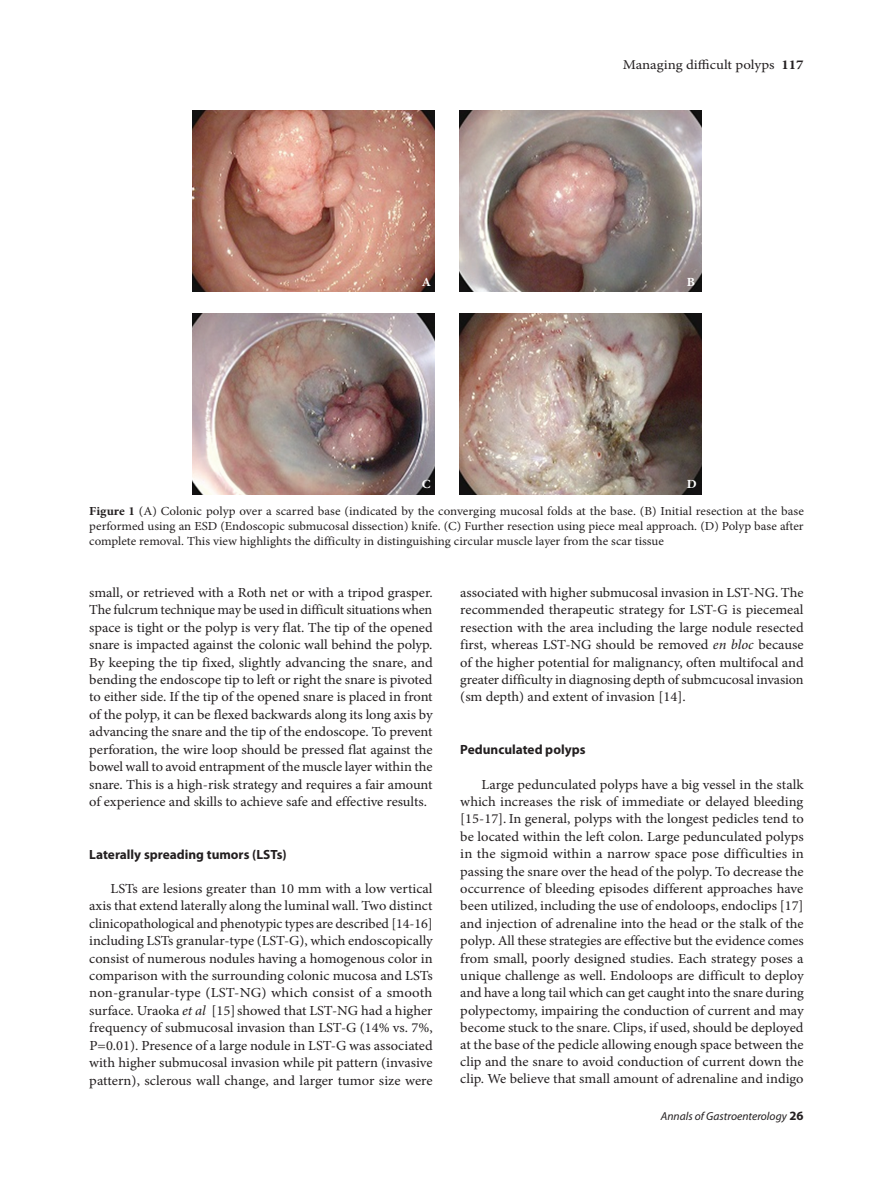
<style>
.page{position:relative;width:893px;height:1191px;background:#fff}
.page>*{position:absolute;margin:0;border:0;box-sizing:border-box;transform-origin:0 0}
.t1{font:13.8px/17.4px "Minion Pro";letter-spacing:-.005em;color:#231f20;text-align:justify;scale:1.05 1}
.t2{font:13.5px "Minion Pro";color:#231f20;scale:1.1 1}
.t3{font:700 13.35px "Myriad Pro";color:#231f20}
.t4{font:700 12.45px "Minion Pro";color:#fff;scale:1.05 1}
.t5{font:12.3px/14.7px "Minion Pro";color:#231f20;text-align:justify;scale:1.05 1}
.t6{font:italic 11.55px "Myriad Pro";color:#231f20}
.s1{font-weight:700}
.s2{font-style:italic}
.s3{font-weight:700;font-style:normal;font-size:12.75px}
</style>
<div class="page">
<img style="left:193px;top:111px;width:242px;height:180px">
<img style="left:193px;top:313px;width:242px;height:181px">
<img style="left:460px;top:111px;width:242px;height:180px">
<img style="left:460px;top:313px;width:242px;height:181px">
<p class="t4" style="left:422px;top:273px;width:10px">A</p>
<p class="t2" style="left:623px;top:56px;width:166px">Managing difficult polyps <span class="s1">117</span></p>
<p class="t4" style="left:687px;top:273px;width:9px">B</p>
<p class="t4" style="left:422px;top:475px;width:10px">C</p>
<p class="t4" style="left:687px;top:475px;width:11px">D</p>
<p class="t5" style="left:89px;top:504px;width:682px"><span class="s1">Figure 1</span> (A) Colonic polyp over a scarred base (indicated by the converging mucosal folds at the base. (B) Initial resection at the base performed using an ESD (Endoscopic submucosal dissection) knife. (C) Further resection using piece meal approach. (D) Polyp base after complete removal. This view highlights the difficulty in distinguishing circular muscle layer from the scar tissue</p>
<p class="t1" style="left:89px;top:584px;width:329px">small, or retrieved with a Roth net or with a tripod grasper.<br>The fulcrum technique may be used in difficult situations when space is tight or the polyp is very flat. The tip of the opened snare is impacted against the colonic wall behind the polyp.<br>By keeping the tip fixed, slightly advancing the snare, and bending the endoscope tip to left or right the snare is pivoted to either side. If the tip of the opened snare is placed in front of the polyp, it can be flexed backwards along its long axis by advancing the snare and the tip of the endoscope. To prevent perforation, the wire loop should be pressed flat against the bowel wall to avoid entrapment of the muscle layer within the snare. This is a high-risk strategy and requires a fair amount of experience and skills to achieve safe and effective results.</p>
<p class="t3" style="left:89px;top:845px;width:199px">Laterally spreading tumors (LSTs)</p>
<p class="t1" style="left:89px;top:880px;width:329px;text-indent:21px">LSTs are lesions greater than 10 mm with a low vertical axis that extend laterally along the luminal wall. Two distinct clinicopathological and phenotypic types are described [14-16] including LSTs granular-type (LST-G), which endoscopically consist of numerous nodules having a homogenous color in comparison with the surrounding colonic mucosa and LSTs non-granular-type (LST-NG) which consist of a smooth surface. Uraoka <span class="s2">et al</span> [15]showed that LST-NG had a higher frequency of submucosal invasion than LST-G (14% vs. 7%, p=0.01). Presence of a large nodule in LST-G was associated with higher submucosal invasion while pit pattern (invasive pattern), sclerous wall change, and larger tumor size were</p>
<p class="t1" style="left:460px;top:584px;width:329px">associated with higher submucosal invasion in LST-NG. The recommended therapeutic strategy for LST-G is piecemeal resection with the area including the large nodule resected first, whereas LST-NG should be removed <span class="s2">en bloc</span> because of the higher potential for malignancy, often multifocal and greater difficulty in diagnosing depth of submcucosal invasion (sm depth) and extent of invasion [14].</p>
<p class="t3" style="left:460px;top:741px;width:127px">Pedunculated polyps</p>
<p class="t1" style="left:460px;top:775px;width:329px;text-indent:21px">Large pedunculated polyps have a big vessel in the stalk which increases the risk of immediate or delayed bleeding [15-17].In general, polyps with the longest pedicles tend to be located within the left colon. Large pedunculated polyps in the sigmoid within a narrow space pose difficulties in passing the snare over the head of the polyp. To decrease the occurrence of bleeding episodes different approaches have been utilized, including the use of endoloops, endoclips [17] and injection of adrenaline into the head or the stalk of the polyp. All these strategies are effective but the evidence comes from small, poorly designed studies. Each strategy poses a unique challenge as well. Endoloops are difficult to deploy and have a long tail which can get caught into the snare during polypectomy, impairing the conduction of current and may become stuck to the snare. Clips, if used, should be deployed at the base of the pedicle allowing enough space between the clip and the snare to avoid conduction of current down the clip. We believe that small amount of adrenaline and indigo</p>
<p class="t6" style="left:661px;top:1108px;width:144px">Annals of Gastroenterology <span class="s3">26</span></p>
</div>
